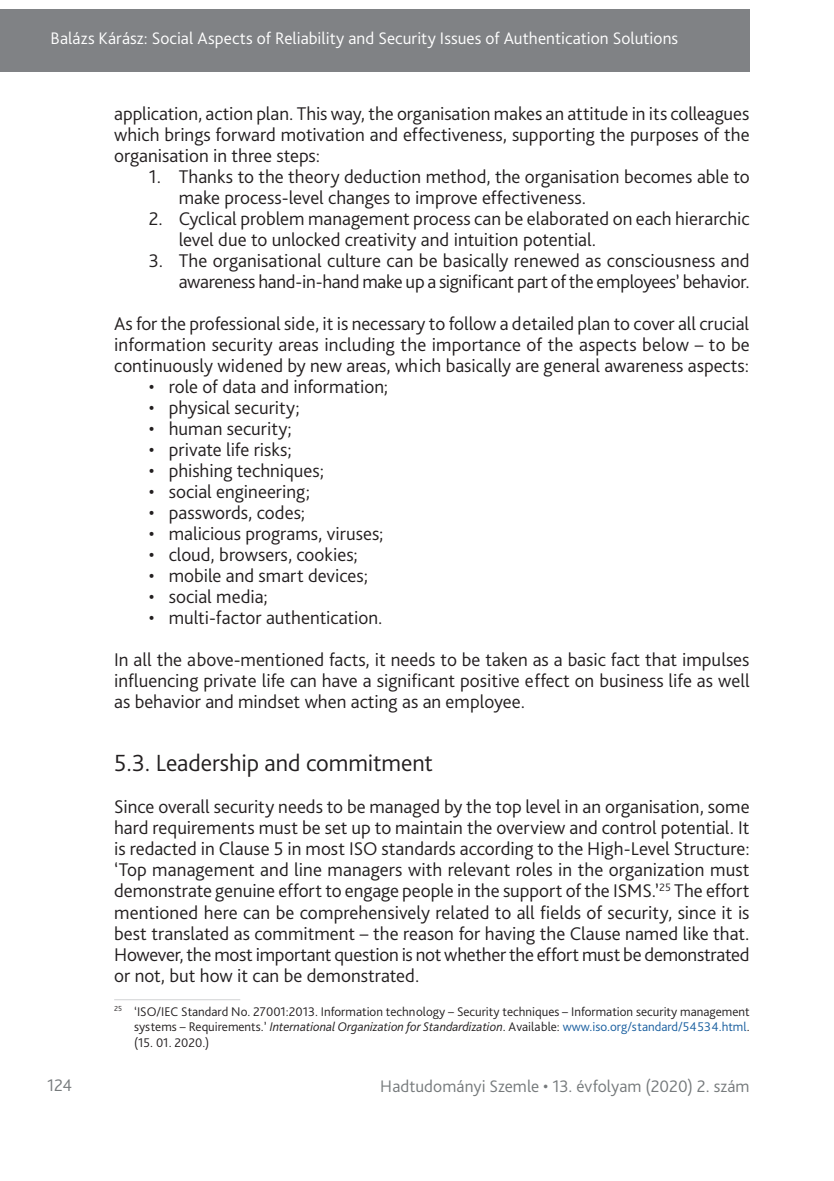
<style>
.page{position:relative;width:834px;height:1181px;background:#fff}
.page>*{position:absolute;margin:0;border:0;box-sizing:border-box;transform-origin:0 0}
._1_1_1__Head{font:300 24.5px "Bliss Pro";color:#231f20}
._2__Body_1st_paragra{font:300 19.25px/21px "Bliss Pro";color:#231f20;text-align:justify}
._2__Body_1st__3mm{font:300 19.25px/21px "Bliss Pro";color:#231f20;text-align:justify}
.List_empty{font:300 19.25px/21px "Bliss Pro";color:#231f20}
._1__Body{font:300 19.25px/21px "Bliss Pro";letter-spacing:.005em;color:#231f20;text-align:justify}
.t1{font:300 17.5px "Bliss Pro";letter-spacing:.005em;color:#fff}
.t2{font:300 17.5px "Bliss Pro";letter-spacing:.005em;color:#767a7c}
.Lábjegyzet{font:300 13.12px/15.8px "Bliss Pro";color:#231f20;text-align:justify}
.s1{font-style:italic}
.s2{color:#175d9e}
</style>
<div class="page">
<div style="left:0;top:9px;width:749px;height:63px;background:#808285"></div>
<hr style="left:114px;top:999px;width:126px;height:1px;background:#d1d2d4">
<p class="t1" style="left:51px;top:27px;width:629px">Balázs Kárász: Social Aspects of Reliability and Security Issues of Authentication Solutions</p>
<p class="_1__Body" style="left:114px;top:103px;width:636px">application, action plan. This way, the organisation makes an attitude in its colleagues which brings forward motivation and effectiveness, supporting the purposes of the organisation in three steps:</p>
<p class="List_empty" style="left:179px;top:166px;width:572px;text-indent:-30px">1. Thanks to the theory deduction method, the organisation becomes able to make process-level changes to improve effectiveness.</p>
<p class="List_empty" style="left:179px;top:208px;width:572px;text-indent:-30px">2. Cyclical problem management process can be elaborated on each hierarchic level due to unlocked creativity and intuition potential.</p>
<p class="List_empty" style="left:149px;top:250px;width:602px;text-align:right">3. The organisational culture can be basically renewed as consciousness and awareness hand-in-hand make up a significant part of the employees’ behavior.</p>
<p class="_2__Body_1st__3mm" style="left:114px;top:313px;width:637px">As for the professional side, it is necessary to follow a detailed plan to cover all crucial information security areas including the importance of the aspects below – to be continuously widened by new areas, which basically are general awareness aspects:</p>
<p class="_2__Body_1st_paragra" style="left:149px;top:376px;width:241px">• role of data and information;</p>
<p class="_2__Body_1st_paragra" style="left:149px;top:397px;width:152px">• physical security;</p>
<p class="_2__Body_1st_paragra" style="left:149px;top:418px;width:144px">• human security;</p>
<p class="_2__Body_1st_paragra" style="left:149px;top:439px;width:144px">• private life risks;</p>
<p class="_2__Body_1st_paragra" style="left:149px;top:460px;width:177px">• phishing techniques;</p>
<p class="_2__Body_1st_paragra" style="left:149px;top:481px;width:162px">• social engineering;</p>
<p class="_2__Body_1st_paragra" style="left:149px;top:502px;width:158px">• passwords, codes;</p>
<p class="_2__Body_1st_paragra" style="left:149px;top:523px;width:236px">• malicious programs, viruses;</p>
<p class="_2__Body_1st_paragra" style="left:149px;top:544px;width:210px">• cloud, browsers, cookies;</p>
<p class="_2__Body_1st_paragra" style="left:149px;top:565px;width:220px">• mobile and smart devices;</p>
<p class="_2__Body_1st_paragra" style="left:149px;top:586px;width:120px">• social media;</p>
<p class="_2__Body_1st_paragra" style="left:149px;top:607px;width:235px">• multi-factor authentication.</p>
<p class="_2__Body_1st__3mm" style="left:114px;top:649px;width:637px">In all the above-mentioned facts, it needs to be taken as a basic fact that impulses influencing private life can have a significant positive effect on business life as well as behavior and mindset when acting as an employee.</p>
<p class="_1_1_1__Head" style="left:114px;top:748px;width:320px">5.3. Leadership and commitment</p>
<p class="_2__Body_1st_paragra" style="left:114px;top:796px;width:636px">Since overall security needs to be managed by the top level in an organisation, some hard requirements must be set up to maintain the overview and control potential. It is redacted in Clause 5 in most ISO standards according to the High-Level Structure: ‘Top management and line managers with relevant roles in the organization must demonstrate genuine effort to engage people in the support of the ISMS.’<sup>25</sup> The effort mentioned here can be comprehensively related to all fields of security, since it is best translated as commitment – the reason for having the Clause named like that.<br>However, the most important question is not whether the effort must be demonstrated or not, but how it can be demonstrated.</p>
<p class="Lábjegyzet" style="left:134px;top:1003px;width:617px;text-indent:-20px"><sup>25</sup> ‘ISO/IEC Standard No. 27001:2013. Information technology – Security techniques – Information security management systems – Requirements.’ <span class="s1">International Organization for Standardization</span>. Available: <span class="s2">www.iso.org/standard/54534.html</span>. (15. 01. 2020.)</p>
<p class="t2" style="left:47px;top:1074px;width:26px">124</p>
<p class="t2" style="left:380px;top:1075px;width:371px">Hadtudományi Szemle • 13. évfolyam (2020) 2. szám</p>
</div>
